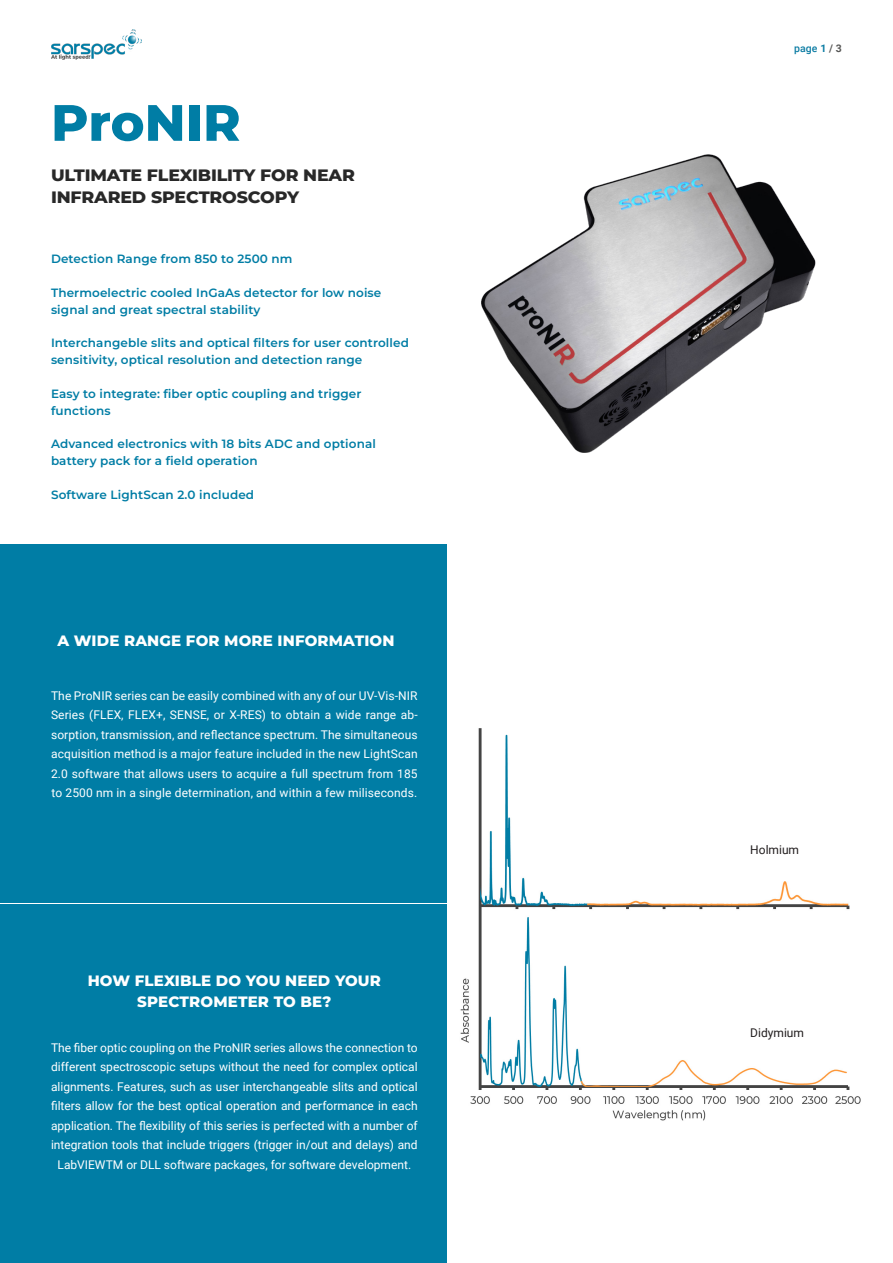
<style>
.page{position:relative;width:893px;height:1263px;background:#fff}
.page>*{position:absolute;margin:0;border:0;box-sizing:border-box;transform-origin:0 0}
.t1{font:800 51px "Montserrat";color:#007da5}
.t2{font:800 16.5px "Montserrat";letter-spacing:-.01em;color:#282828;scale:1.05 1}
.t3{font:800 15px/21px "Montserrat";letter-spacing:.01em;color:#fff;text-align:center}
.t4{font:12px/19.5px "Roboto";color:#fff;text-align:justify}
.t5{font:600 12px/16.8px "Montserrat";letter-spacing:.01em;color:#007da5}
.t6{font:12px "Roboto";color:#231f20}
.t7{font:500 10.5px "Roboto";color:#0d7da4}
.s1{font-weight:700}
.s2{font-weight:700;color:#575756}
</style>
<div class="page">
<img style="left:51px;top:30px;width:91px;height:30px">
<div style="left:0;top:544px;width:446px;height:359px;background:#007da5"></div>
<div style="left:0;top:904px;width:446px;height:359px;background:#007da5"></div>
<img style="left:481px;top:154px;width:335px;height:299px">
<img style="left:460px;top:728px;width:401px;height:393px">
<p class="t1" style="left:51px;top:85px;width:191px">ProNIR</p>
<p class="t2" style="left:51px;top:163px;width:291px">ULTIMATE FLEXIBILITY FOR NEAR</p>
<p class="t2" style="left:51px;top:185px;width:238px">INFRARED SPECTROSCOPY</p>
<p class="t5" style="left:51px;top:250px;width:243px">Detection Range from 850 to 2500 nm</p>
<p class="t5" style="left:51px;top:284px;width:332px">Thermoelectric cooled InGaAs detector for low noise</p>
<p class="t5" style="left:51px;top:301px;width:211px">signal and great spectral stability</p>
<p class="t5" style="left:51px;top:334px;width:359px">Interchangeble slits and optical filters for user controlled sensitivity, optical resolution and detection range</p>
<p class="t5" style="left:51px;top:385px;width:312px">Easy to integrate: fiber optic coupling and trigger</p>
<p class="t5" style="left:51px;top:401px;width:61px">functions</p>
<p class="t5" style="left:51px;top:435px;width:326px">Advanced electronics with 18 bits ADC and optional</p>
<p class="t5" style="left:51px;top:452px;width:208px">battery pack for a field operation</p>
<p class="t5" style="left:51px;top:485px;width:205px">Software LightScan 2.0 included</p>
<p class="t3" style="left:57px;top:629px;width:339px">A WIDE RANGE FOR MORE INFORMATION</p>
<p class="t4" style="left:51px;top:685px;width:368px">The ProNIR series can be easily combined with any of our UV-Vis-NIR Series (FLEX, FLEX+, SENSE, or X-RES) to obtain a wide range ab&shy;sorption, transmission, and reflectance spectrum. The simultaneous acquisition method is a major feature included in the new LightScan 2.0 software that allows users to acquire a full spectrum from 185 to 2500 nm in a single determination, and within a few miliseconds.</p>
<p class="t3" style="left:88px;top:969px;width:295px">HOW FLEXIBLE DO YOU NEED YOUR<br>SPECTROMETER TO BE?</p>
<p class="t4" style="left:51px;top:1037px;width:368px;text-align:center">The fiber optic coupling on the ProNIR series allows the connection to different spectroscopic setups without the need for complex optical alignments. Features, such as user interchangeable slits and optical filters allow for the best optical operation and performance in each application. The flexibility of this series is perfected with a number of integration tools that include triggers (trigger in/out and delays) and LabVIEWTM or DLL software packages, for software development.</p>
<p class="t7" style="left:794px;top:40px;width:49px">page <span class="s1">1</span> <span class="s2">/ 3</span></p>
<p class="t6" style="left:750px;top:841px;width:50px">Holmium</p>
<p class="t6" style="left:750px;top:1024px;width:55px">Didymium</p>
</div>
